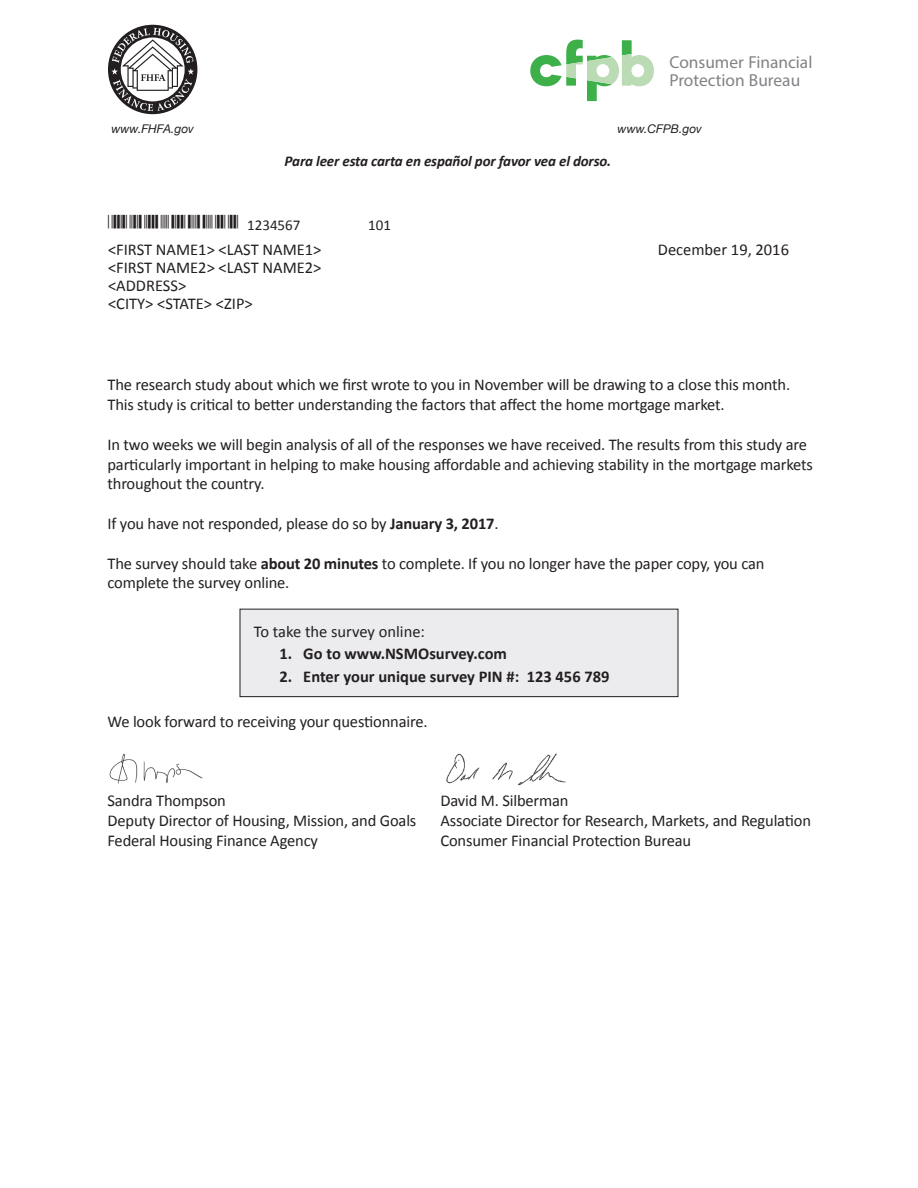
<style>
.page{position:relative;width:918px;height:1188px;background:#fff}
.page>*{position:absolute;margin:0;border:0;box-sizing:border-box;transform-origin:0 0}
.t1{font:500 17.4px/17.5px "Avenir Next";color:#808285}
.t2{font:16.5px/19.8px "Calibri";letter-spacing:-.01em;color:#231f20}
.t3{font:700 16.5px "Calibri";color:#231f20}
.t4{font:italic 700 15px "Calibri";letter-spacing:-.01em;color:#231f20}
.t5{font:15px "ID Automation C39 XS";color:#231f20}
.t6{font:15px "Calibri";color:#231f20}
.t7{font:italic 12px "Helvetica Neue";color:#231f20}
.s1{font-family:"Calibri"}
.s2{font-weight:700}
</style>
<div class="page">
<svg style="left:108px;top:25px;width:89px;height:89px"></svg>
<svg style="left:530px;top:40px;width:124px;height:61px"></svg>
<img style="left:109px;top:753px;width:94px;height:31px">
<img style="left:446px;top:753px;width:120px;height:33px">
<div style="left:240px;top:609px;width:438px;height:88px;background:#ececee"></div>
<div style="left:240px;top:609px;width:438px;height:88px;border:1px solid #231f20"></div>
<p class="t1" style="left:669px;top:53px;width:144px">Consumer Financial<br>Protection Bureau</p>
<p class="t7" style="left:111px;top:120px;width:84px">www.FHFA.gov</p>
<p class="t7" style="left:618px;top:120px;width:86px">www.CFPB.gov</p>
<p class="t4" style="left:285px;top:151px;width:328px">Para leer esta carta en español por favor vea el dorso.</p>
<p class="t5" style="left:108px;top:210px;width:194px">*1234567* <span class="s1">1234567</span></p>
<p class="t6" style="left:368px;top:216px;width:24px">101</p>
<p class="t2" style="left:108px;top:239px;width:215px">&lt;FIRST NAME1&gt; &lt;LAST NAME1&gt;</p>
<p class="t2" style="left:658px;top:239px;width:133px">December 19, 2016</p>
<p class="t2" style="left:108px;top:258px;width:215px;line-height:18px">&lt;FIRST NAME2&gt; &lt;LAST NAME2&gt; &lt;ADDRESS&gt;<br>&lt;CITY&gt; &lt;STATE&gt; &lt;ZIP&gt;</p>
<p class="t2" style="left:107px;top:375px;width:684px">The research study about which we first wrote to you in November will be drawing to a close this month.<br>This study is critical to better understanding the factors that affect the home mortgage market.</p>
<p class="t2" style="left:107px;top:434px;width:707px">In two weeks we will begin analysis of all of the responses we have received. The results from this study are particularly important in helping to make housing affordable and achieving stability in the mortgage markets throughout the country.</p>
<p class="t2" style="left:107px;top:514px;width:393px">If you have not responded, please do so by <span class="s2">January 3, 2017</span>.</p>
<p class="t2" style="left:107px;top:553px;width:658px">The survey should take <span class="s2">about 20 minutes</span> to complete. If you no longer have the paper copy, you can complete the survey online.</p>
<p class="t2" style="left:254px;top:621px;width:173px">To take the survey online:</p>
<p class="t3" style="left:279px;top:643px;width:229px">1. Go to www.NSMOsurvey.com</p>
<p class="t3" style="left:279px;top:666px;width:332px">2. Enter your unique survey PIN #: 123 456 789</p>
<p class="t2" style="left:107px;top:712px;width:322px">We look forward to receiving your questionnaire.</p>
<p class="t2" style="left:107px;top:791px;width:120px">Sandra Thompson</p>
<p class="t2" style="left:440px;top:791px;width:130px">David M. Silberman</p>
<p class="t2" style="left:107px;top:811px;width:310px">Deputy Director of Housing, Mission, and Goals</p>
<p class="t2" style="left:440px;top:811px;width:372px">Associate Director for Research, Markets, and Regulation</p>
<p class="t2" style="left:107px;top:830px;width:212px">Federal Housing Finance Agency</p>
<p class="t2" style="left:440px;top:830px;width:252px">Consumer Financial Protection Bureau</p>
</div>
